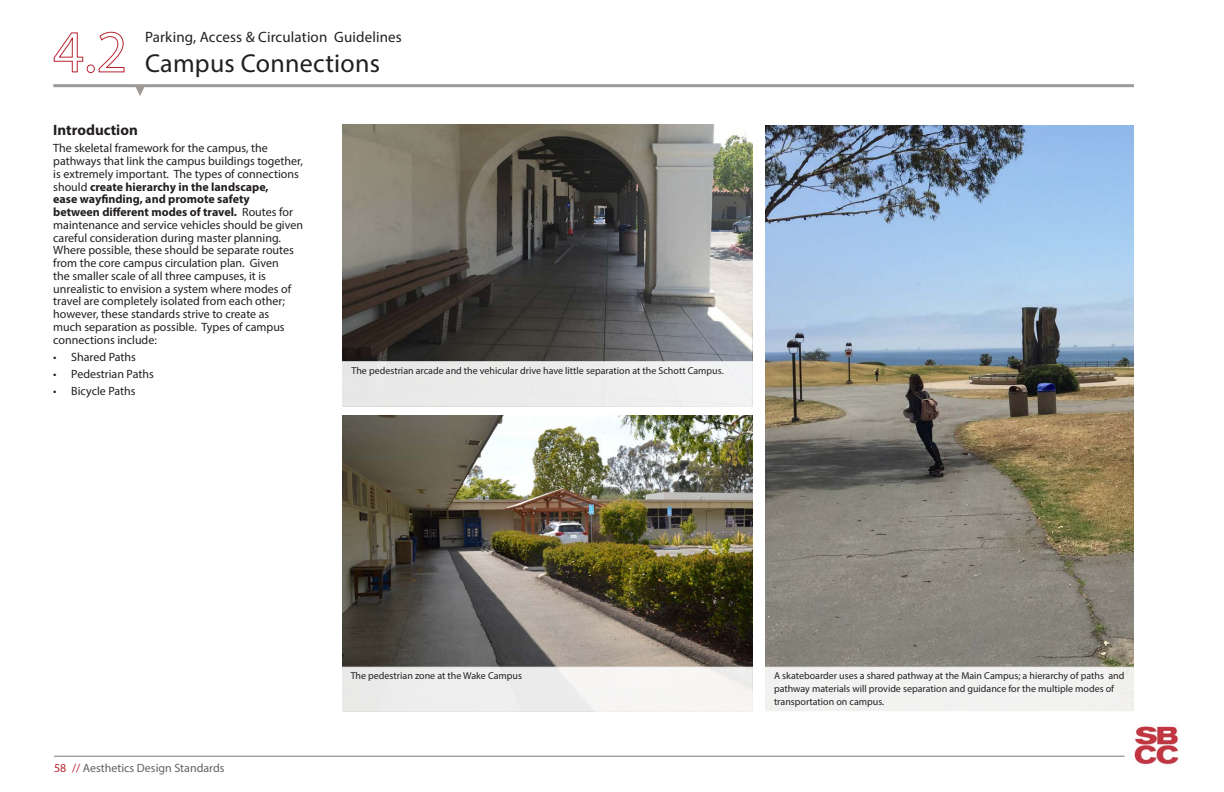
<style>
.page{position:relative;width:1224px;height:792px;background:#fff}
.page>*{position:absolute;margin:0;border:0;box-sizing:border-box;transform-origin:0 0}
.t1{font:26px "Myriad Pro";letter-spacing:.01em;color:#231f20}
.t2{font:15px "Myriad Pro";letter-spacing:.01em;color:#231f20}
.Subhead{font:700 15px "Myriad Pro";color:#231f20}
.Body_Text{font:12px/12.7px "Myriad Pro";color:#231f20}
.t3{font:12px "Myriad Pro";color:#626262}
.t4{font:10px/13px "Myriad Pro";color:#231f20}
.s1{font-weight:700}
.s2{color:#b82432}
</style>
<div class="page">
<hr style="left:54px;top:756px;width:1071px;height:1px;background:#7c7a79">
<hr style="left:53px;top:84px;width:1081px;height:3px;background:#9d9a98">
<svg style="left:135px;top:87px;width:10px;height:9px"></svg>
<img style="left:1134px;top:726px;width:45px;height:38px">
<img style="left:343px;top:124px;width:409px;height:237px">
<img style="left:342px;top:415px;width:411px;height:252px">
<img style="left:765px;top:125px;width:369px;height:542px">
<div style="left:342px;top:667px;width:411px;height:45px;background:#efefee;border:1px solid #fff"></div>
<div style="left:342px;top:361px;width:411px;height:46px;background:#ececeb;border:1px solid #fff"></div>
<div style="left:764px;top:667px;width:406px;height:45px;background:linear-gradient(to right,#f0f0ef,#f6f6f5);border:1px solid #fff"></div>
<svg style="left:53px;top:32px;width:31px;height:41px"></svg>
<div style="left:87px;top:64px;width:8px;height:9px;border:1px solid #b82432;border-radius:50%"></div>
<svg style="left:98px;top:31px;width:27px;height:42px"></svg>
<p class="t2" style="left:145px;top:27px;width:258px">Parking, Access &amp; Circulation Guidelines</p>
<p class="t1" style="left:145px;top:47px;width:237px">Campus Connections</p>
<p class="Subhead" style="left:53px;top:121px;width:86px">Introduction</p>
<p class="Body_Text" style="left:53px;top:142px;width:251px">The skeletal framework for the campus, the pathways that link the campus buildings together, is extremely important. The types of connections should <span class="s1">create hierarchy in the landscape,<br>ease wayfinding, and promote safety<br>between different modes of travel.</span> Routes for maintenance and service vehicles should be given careful consideration during master planning.<br>Where possible, these should be separate routes from the core campus circulation plan. Given<br>the smaller scale of all three campuses, it is unrealistic to envision a system where modes of travel are completely isolated from each other; however, these standards strive to create as<br>much separation as possible. Types of campus connections include:</p>
<p class="Body_Text" style="left:53px;top:350px;width:84px">• Shared Paths</p>
<p class="Body_Text" style="left:53px;top:368px;width:102px">• Pedestrian Paths</p>
<p class="Body_Text" style="left:53px;top:385px;width:84px">• Bicycle Paths</p>
<p class="t4" style="left:352px;top:364px;width:374px">The pedestrian arcade and the vehicular drive have little separation at the Schott Campus.</p>
<p class="t3" style="left:54px;top:760px;width:172px"><span class="s2">58 //</span> Aesthetics Design Standards</p>
<p class="t4" style="left:351px;top:669px;width:173px">The pedestrian zone at the Wake Campus</p>
<p class="t4" style="left:774px;top:669px;width:352px">A skateboarder uses a shared pathway at the Main Campus; a hierarchy of paths and pathway materials will provide separation and guidance for the multiple modes of transportation on campus.</p>
</div>
